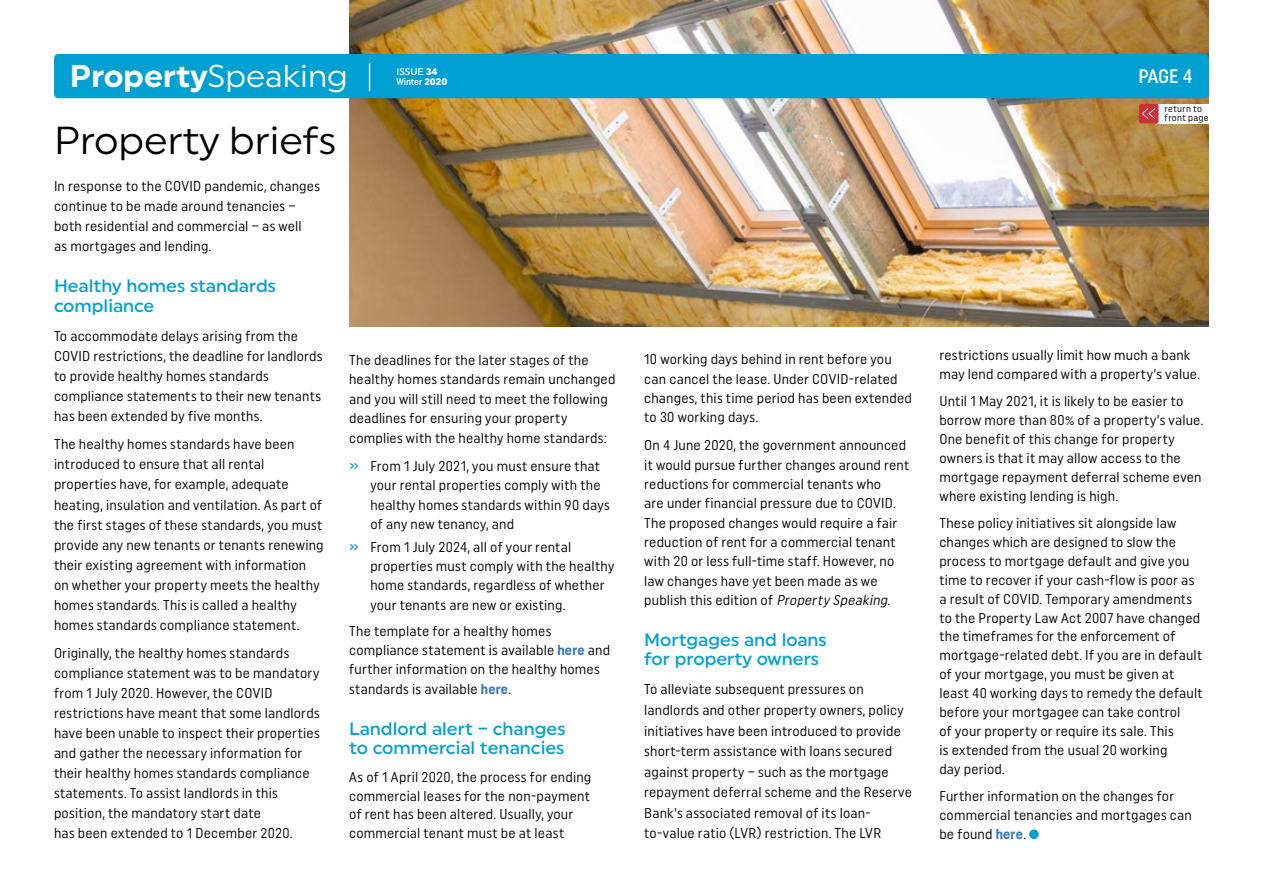
<style>
.page{position:relative;width:1263px;height:893px;background:#fff}
.page>*{position:absolute;margin:0;border:0;box-sizing:border-box;transform-origin:0 0}
.t1{font:39px "Uniform";color:#000}
.t2{font:700 31.5px "Uniform";color:#fff}
.t3{font:500 19.5px "Uniform Condensed";color:#fff}
.t4{font:500 18px/19.5px "Uniform";color:#00a0d2}
.t5{font:14.25px/20px "Uniform Condensed";letter-spacing:.015em;color:#000}
.t6{font:9.6px/9px "Uniform Condensed";letter-spacing:.03em;color:#000}
.t7{font:500 9.6px "Uniform Condensed";color:#fff}
.t8{font:500 9.6px "Uniform";color:#fff}
.s1{font-weight:400}
.s2{font-weight:900}
.s3{font-family:"Uniform";font-weight:900}
.s4{font-weight:500;color:#00a0d2}
.s5{font-weight:700;color:#3777bc}
.s6{font-style:italic}
</style>
<div class="page">
<img style="left:349px;top:0;width:860px;height:326px">
<div style="left:1157px;top:104px;width:63px;height:20px;background:#fff"></div>
<div style="left:54px;top:54px;width:1155px;height:44px;background:#00a0d2;border-radius:4px"></div>
<div style="left:1139px;top:104px;width:19px;height:19px;background:#cd2f36;border-radius:2px"></div>
<svg style="left:1142px;top:108px;width:13px;height:11px"></svg>
<svg style="left:369px;top:63px;width:1px;height:28px"></svg>
<div style="left:1029px;top:829px;width:10px;height:10px;background:#00a0d2;border-radius:50%"></div>
<h2 class="t2" style="left:70px;top:57px;width:280px">Property<span class="s1">Speaking</span></h2>
<p class="t8" style="left:396px;top:65px;width:43px">ISSUE <span class="s2">34</span></p>
<p class="t7" style="left:396px;top:76px;width:53px">Winter <span class="s3">2020</span></p>
<h1 class="t1" style="left:54px;top:117px;width:284px">Property briefs</h1>
<p class="t5" style="left:54px;top:176px;width:267px">In response to the COVID pandemic, changes continue to be made around tenancies – both residential and commercial – as well<br>as mortgages and lending.</p>
<p class="t4" style="left:54px;top:276px;width:223px;line-height:20px">Healthy homes standards compliance</p>
<p class="t5" style="left:54px;top:326px;width:270px">To accommodate delays arising from the COVID restrictions, the deadline for landlords to provide healthy homes standards compliance statements to their new tenants has been extended by five months.</p>
<p class="t5" style="left:54px;top:434px;width:271px">The healthy homes standards have been introduced to ensure that all rental properties have, for example, adequate heating, insulation and ventilation. As part of the first stages of these standards, you must provide any new tenants or tenants renewing their existing agreement with information on whether your property meets the healthy homes standards. This is called a healthy homes standards compliance statement.</p>
<p class="t5" style="left:54px;top:643px;width:267px">Originally, the healthy homes standards compliance statement was to be mandatory from 1 July 2020. However, the COVID restrictions have meant that some landlords have been unable to inspect their properties and gather the necessary information for their healthy homes standards compliance statements. To assist landlords in this position, the mandatory start date<br>has been extended to 1 December 2020.</p>
<p class="t5" style="left:349px;top:350px;width:268px;line-height:19.4px">The deadlines for the later stages of the healthy homes standards remain unchanged and you will still need to meet the following deadlines for ensuring your property complies with the healthy home standards:</p>
<p class="t5" style="left:370px;top:456px;width:241px;line-height:19.4px;text-indent:-21px"><span class="s4">»</span> From 1 July 2021, you must ensure that your rental properties comply with the healthy homes standards within 90 days of any new tenancy, and</p>
<p class="t5" style="left:370px;top:537px;width:245px;line-height:19.4px;text-indent:-21px"><span class="s4">»</span> From 1 July 2024, all of your rental properties must comply with the healthy home standards, regardless of whether your tenants are new or existing.</p>
<p class="t5" style="left:349px;top:621px;width:263px;line-height:19.4px">The template for a healthy homes compliance statement is available <span class="s5">here</span> and further information on the healthy homes standards is available <span class="s5">here</span>.</p>
<p class="t4" style="left:349px;top:718px;width:218px">Landlord alert – changes to commercial tenancies</p>
<p class="t5" style="left:349px;top:767px;width:244px;line-height:18.9px">As of 1 April 2020, the process for ending commercial leases for the non-payment of rent has been altered. Usually, your commercial tenant must be at least</p>
<h3 class="t3" style="left:1138px;top:64px;width:56px">PAGE 4</h3>
<p class="t6" style="left:1164px;top:104px;width:46px">return to front page</p>
<p class="t5" style="left:644px;top:349px;width:269px;line-height:19.4px">10 working days behind in rent before you can cancel the lease. Under COVID-related changes, this time period has been extended to 30 working days.</p>
<p class="t5" style="left:644px;top:435px;width:267px;line-height:19.4px">On 4 June 2020, the government announced it would pursue further changes around rent reductions for commercial tenants who<br>are under financial pressure due to COVID.<br>The proposed changes would require a fair reduction of rent for a commercial tenant with 20 or less full-time staff. However, no law changes have yet been made as we publish this edition of <span class="s6">Property Speaking</span>.</p>
<p class="t4" style="left:644px;top:629px;width:184px">Mortgages and loans for property owners</p>
<p class="t5" style="left:644px;top:679px;width:269px;line-height:20.5px">To alleviate subsequent pressures on landlords and other property owners, policy initiatives have been introduced to provide short-term assistance with loans secured against property – such as the mortgage repayment deferral scheme and the Reserve Bank’s associated removal of its loan&shy;to-value ratio (LVR) restriction. The LVR</p>
<p class="t5" style="left:939px;top:345px;width:262px;line-height:18.9px">restrictions usually limit how much a bank may lend compared with a property’s value.</p>
<p class="t5" style="left:939px;top:391px;width:265px;line-height:18.9px">Until 1 May 2021, it is likely to be easier to borrow more than 80% of a property’s value.<br>One benefit of this change for property owners is that it may allow access to the mortgage repayment deferral scheme even where existing lending is high.</p>
<p class="t5" style="left:939px;top:513px;width:265px;line-height:18.9px">These policy initiatives sit alongside law changes which are designed to slow the process to mortgage default and give you time to recover if your cash-flow is poor as a result of COVID. Temporary amendments to the Property Law Act 2007 have changed the timeframes for the enforcement of mortgage-related debt. If you are in default of your mortgage, you must be given at least 40 working days to remedy the default before your mortgagee can take control<br>of your property or require its sale. This<br>is extended from the usual 20 working<br>day period.</p>
<p class="t5" style="left:939px;top:786px;width:254px;line-height:18.9px">Further information on the changes for commercial tenancies and mortgages can be found <span class="s5">here</span>.</p>
</div>
